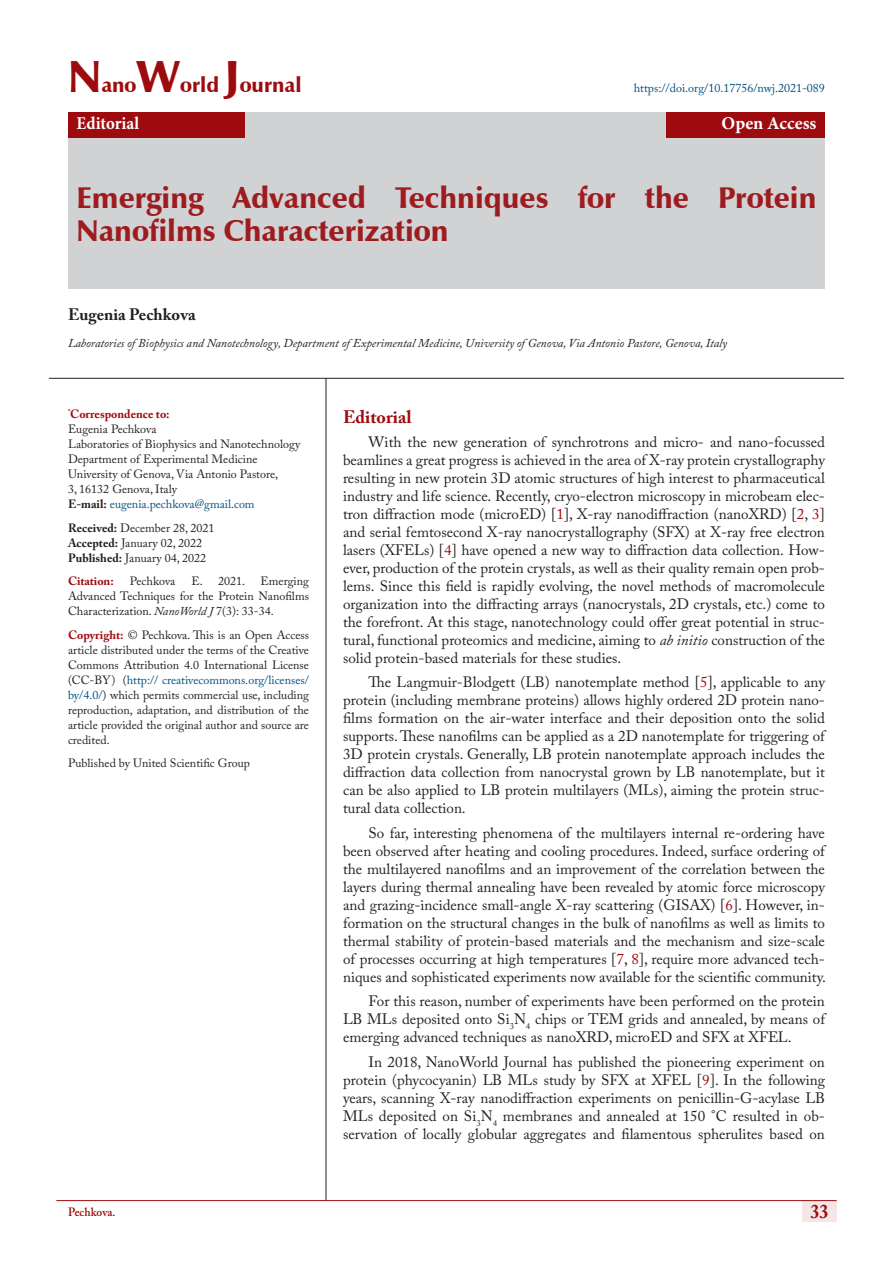
<style>
.page{position:relative;width:893px;height:1263px;background:#fff}
.page>*{position:absolute;margin:0;border:0;box-sizing:border-box;transform-origin:0 0}
.t1{font:900 30px/33px "Zapf Humanist 601 BT";color:#9e1c1f}
.t2{font:900 21px "Zapf Humanist 601 BT";color:#9e0b0f}
.t3{font:700 19.5px "Adobe Caslon Pro";color:#9e0b0f;scale:.9 1}
.t4{font:700 18px "Minion Pro";color:#fff}
.t5{font:700 18px "Minion Pro";color:#fff;scale:.93 1}
.s8{font:700 18px "Adobe Caslon Pro";color:#9e0b0f}
.t6{font:700 16.5px "Adobe Caslon Pro";color:#231f20}
.s8-2{font:15px/18px "Adobe Caslon Pro";color:#231f20;text-align:justify}
.p1{font:15px/18px "Adobe Caslon Pro";color:#231f20;text-align:justify}
.t7{font:12px/15px "Adobe Caslon Pro";color:#231f20}
.t8{font:italic 12px "Adobe Caslon Pro";color:#231f20}
.t9{font:12px "Adobe Caslon Pro";color:#005082}
.t10{font:700 12px "Adobe Caslon Pro";color:#9e0b0f}
.t11{font:600 12px "Adobe Caslon Pro";color:#9e0b0f;scale:.95 1}
.s1{font-size:45px}
.s2{font-weight:700}
.s3{color:#005082}
.s4{font-style:italic}
.s5{font-weight:700;color:#9e0b0f}
.s6{color:#015082}
.s7{color:#9e0b0f}
</style>
<div class="page">
<div style="left:802px;top:1200px;width:35px;height:21px;background:#f5e7e7"></div>
<hr style="left:56px;top:1200px;width:781px;height:1px;background:#9e0b0f">
<div style="left:68px;top:112px;width:757px;height:177px;background:#d1d2d4"></div>
<div style="left:68px;top:112px;width:177px;height:26px;background:#9e0b0f"></div>
<div style="left:666px;top:112px;width:159px;height:26px;background:#9e0b0f"></div>
<hr style="left:326px;top:378px;width:1px;height:822px;background:#231f20">
<hr style="left:49px;top:378px;width:795px;height:1px;background:#231f20">
<p class="t2" style="left:68px;top:72px;width:235px"><span class="s1">N</span>ano<span class="s1">W</span>orld <span class="s1">J</span>ournal</p>
<p class="t5" style="left:77px;top:113px;width:69px">Editorial</p>
<p class="t4" style="left:721px;top:113px;width:96px">Open Access</p>
<p class="t9" style="left:634px;top:81px;width:193px">https://doi.org/10.17756/nwj.2021-089</p>
<p class="t1" style="left:77px;top:182px;width:741px">Emerging Advanced Techniques for the Protein<br>Nanofilms Characterization</p>
<p class="t6" style="left:68px;top:305px;width:129px">Eugenia Pechkova</p>
<p class="t8" style="left:68px;top:335px;width:661px">Laboratories of Biophysics and Nanotechnology, Department of Experimental Medicine, University of Genova, Via Antonio Pastore, Genova, Italy</p>
<p class="t10" style="left:68px;top:407px;width:103px"><sup>*</sup>Correspondence to:</p>
<p class="t7" style="left:68px;top:421px;width:234px">Eugenia Pechkova<br>Laboratories of Biophysics and Nanotechnology Department of Experimental Medicine University of Genova, Via Antonio Pastore,<br>3, 16132 Genova, Italy<br><span class="s2">E-mail:</span> <span class="s3">eugenia.pechkova@gmail.com</span></p>
<p class="t7" style="left:68px;top:520px;width:148px"><span class="s2">Received:</span> December 28, 2021<br><span class="s2">Accepted:</span> January 02, 2022<br><span class="s2">Published:</span> January 04, 2022</p>
<p class="t10" style="left:68px;top:574px;width:47px">Citation:</p>
<p class="t7" style="left:130px;top:573px;width:47px">Pechkova</p>
<p class="t7" style="left:192px;top:573px;width:55px">E. 2021.</p>
<p class="t7" style="left:68px;top:573px;width:242px;text-align:justify;text-indent:193px">Emerging Advanced Techniques for the Protein Nanofilms Characterization. <span class="s4">NanoWorld J</span> 7(3): 33-34.</p>
<p class="t7" style="left:68px;top:627px;width:242px;text-align:justify"><span class="s5">Copyright:</span> © Pechkova. This is an Open Access article distributed under the terms of the Creative Commons Attribution 4.0 International License (CC-BY) (<span class="s6">http:// creativecommons.org/licenses/ by/4.0/</span>) which permits commercial use, including reproduction, adaptation, and distribution of the article provided the original author and source are credited.</p>
<p class="t7" style="left:68px;top:755px;width:183px">Published by United Scientific Group</p>
<p class="s8" style="left:343px;top:406px;width:70px">Editorial</p>
<p class="s8-2" style="left:343px;top:433px;width:483px;text-indent:26px">With the new generation of synchrotrons and micro- and nano-focussed beamlines a great progress is achieved in the area of X-ray protein crystallography resulting in new protein 3D atomic structures of high interest to pharmaceutical industry and life science. Recently, cryo-electron microscopy in microbeam elec&shy;tron diffraction mode (microED) [<span class="s7">1</span>], X-ray nanodiffraction (nanoXRD) [<span class="s7">2</span>, <span class="s7">3</span>] and serial femtosecond X-ray nanocrystallography (SFX) at X-ray free electron lasers (XFELs) [<span class="s7">4</span>] have opened a new way to diffraction data collection. How&shy;ever, production of the protein crystals, as well as their quality remain open prob&shy;lems. Since this field is rapidly evolving, the novel methods of macromolecule organization into the diffracting arrays (nanocrystals, 2D crystals, etc.) come to the forefront. At this stage, nanotechnology could offer great potential in struc&shy;tural, functional proteomics and medicine, aiming to <span class="s4">ab initio</span> construction of the solid protein-based materials for these studies.</p>
<p class="s8-2" style="left:343px;top:673px;width:483px;text-indent:26px">The Langmuir-Blodgett (LB) nanotemplate method [<span class="s7">5</span>], applicable to any protein (including membrane proteins) allows highly ordered 2D protein nano&shy;films formation on the air-water interface and their deposition onto the solid supports. These nanofilms can be applied as a 2D nanotemplate for triggering of 3D protein crystals. Generally, LB protein nanotemplate approach includes the diffraction data collection from nanocrystal grown by LB nanotemplate, but it can be also applied to LB protein multilayers (MLs), aiming the protein struc&shy;tural data collection.</p>
<p class="s8-2" style="left:343px;top:823px;width:484px;text-indent:26px">So far, interesting phenomena of the multilayers internal re-ordering have been observed after heating and cooling procedures. Indeed, surface ordering of the multilayered nanofilms and an improvement of the correlation between the layers during thermal annealing have been revealed by atomic force microscopy and grazing-incidence small-angle X-ray scattering (GISAX) [<span class="s7">6</span>]. However, in&shy;formation on the structural changes in the bulk of nanofilms as well as limits to thermal stability of protein-based materials and the mechanism and size-scale of processes occurring at high temperatures [<span class="s7">7</span>, <span class="s7">8</span>], require more advanced tech&shy;niques and sophisticated experiments now available for the scientific community.</p>
<p class="s8-2" style="left:343px;top:992px;width:483px;text-indent:26px">For this reason, number of experiments have been performed on the protein LB MLs deposited onto Si<sub>3</sub>N<sub>4</sub> chips or TEM grids and annealed, by means of emerging advanced techniques as nanoXRD, microED and SFX at XFEL.</p>
<p class="p1" style="left:343px;top:1052px;width:483px;text-indent:26px">In 2018, NanoWorld Journal has published the pioneering experiment on protein (phycocyanin) LB MLs study by SFX at XFEL [<span class="s7">9</span>]. In the following years, scanning X-ray nanodiffraction experiments on penicillin-G-acylase LB MLs deposited on Si<sub>3</sub>N<sub>4</sub> membranes and annealed at 150 °C resulted in ob&shy;servation of locally globular aggregates and filamentous spherulites based on</p>
<p class="t11" style="left:68px;top:1204px;width:52px">Pechkova.</p>
<p class="t3" style="left:811px;top:1200px;width:21px">33</p>
</div>
